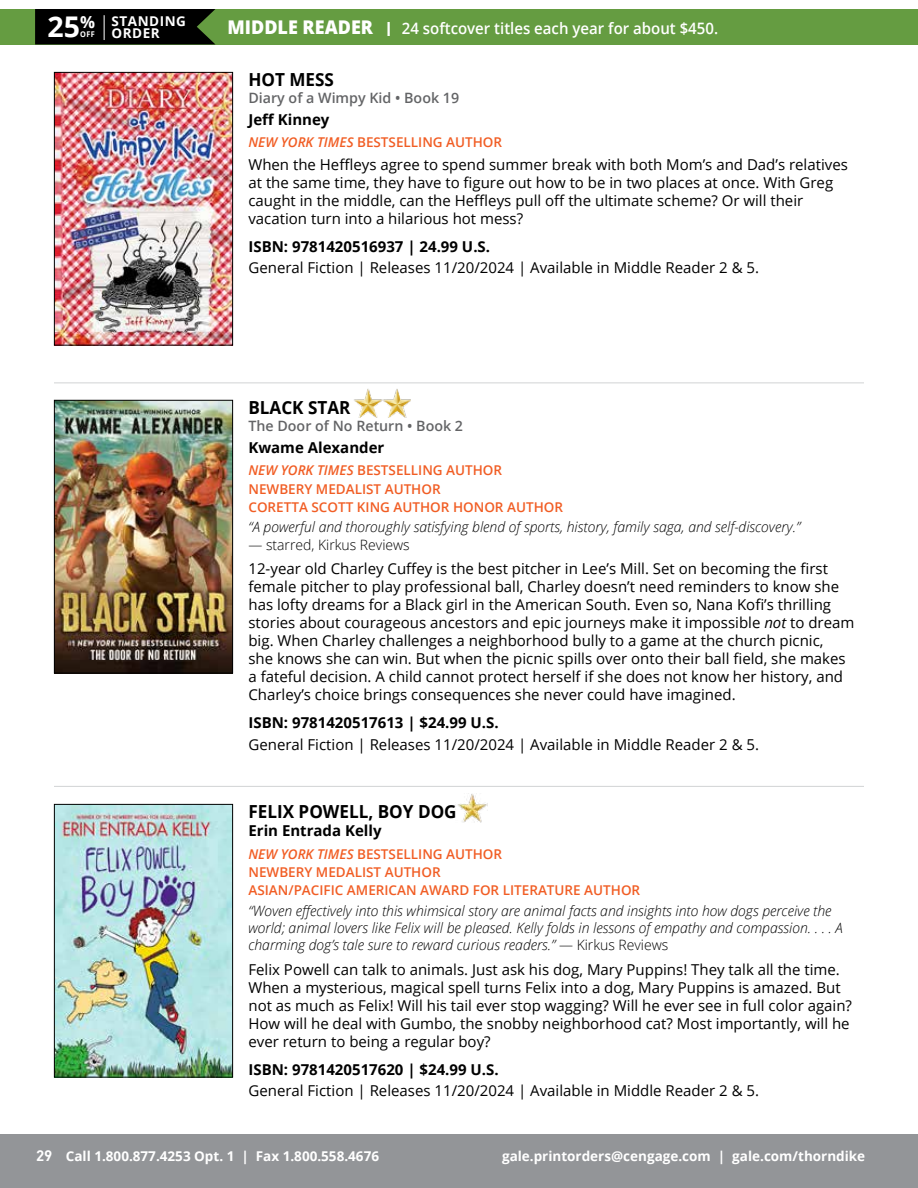
<style>
.page{position:relative;width:918px;height:1188px;background:#fff}
.page>*{position:absolute;margin:0;border:0;box-sizing:border-box;transform-origin:0 0}
.t1{font:700 28.5px "Open Sans";color:#fff}
.t2{font:700 18px "Open Sans";color:#000;scale:.95 1}
.t3{font:600 15.75px "Open Sans";color:#fff;scale:.95 1}
.t4{font:15px/18px "Open Sans";color:#000}
.t5{font:700 15px "Open Sans";color:#000}
.t6{font:italic 300 14.25px/17.2px "Open Sans";color:#000}
.t7{font:600 14.25px "Open Sans";color:#636466}
.t8{font:300 14.25px "Open Sans";color:#000}
.t9{font:600 13.5px/18.3px "Open Sans";color:#f15d24}
.t10{font:700 13.5px "Open Sans";color:#fff}
.t11{font:700 13.5px/12px "Open Sans";letter-spacing:.04em;color:#fff}
.s1{font-weight:800;font-size:18.9px}
.s2{font-size:19.5px}
.s3{font-size:7.8px}
.s4{font-style:italic}
.s5{font-style:normal}
.s6{font-family:"DIN Offc";font-size:15px}
</style>
<div class="page">
<div style="left:0;top:1134px;width:918px;height:54px;background:#939598"></div>
<div style="left:0;top:9px;width:918px;height:35px;background:#659c41"></div>
<div style="left:35px;top:9px;width:180px;height:35px;background:#000"></div>
<img style="left:56px;top:74px;width:175px;height:270px">
<div style="left:54px;top:72px;width:179px;height:274px;border:1px solid #000"></div>
<img style="left:56px;top:402px;width:175px;height:269px">
<div style="left:54px;top:400px;width:179px;height:273px;border:1px solid #000"></div>
<hr style="left:54px;top:786px;width:810px;height:1px;background:#d1d3d4">
<img style="left:56px;top:806px;width:175px;height:270px">
<div style="left:54px;top:804px;width:179px;height:274px;border:1px solid #000"></div>
<hr style="left:54px;top:382px;width:810px;height:1px;background:#d1d3d4">
<img style="left:457px;top:793px;width:30px;height:30px">
<img style="left:354px;top:389px;width:57px;height:29px">
<h1 class="t1" style="left:47px;top:7px;width:49px">25<sup>%</sup></h1>
<p class="t3" style="left:228px;top:18px;width:518px"><span class="s1">MIDDLE READER</span> <span class="s2">I</span> 24 softcover titles each year for about $450.</p>
<p class="t11" style="left:80px;top:14px;width:107px;text-indent:31px">STANDING<br><span class="s3">OFF</span> ORDER</p>
<p class="t2" style="left:248px;top:67px;width:92px">HOT MESS</p>
<p class="t7" style="left:248px;top:88px;width:212px">Diary of a Wimpy Kid • Book 19</p>
<p class="t5" style="left:248px;top:109px;width:82px">Jeff Kinney</p>
<p class="t9" style="left:248px;top:133px;width:255px"><span class="s4">NEW YORK TIMES</span> BESTSELLING AUTHOR</p>
<p class="t4" style="left:248px;top:155px;width:601px">When the Heffleys agree to spend summer break with both Mom’s and Dad’s relatives at the same time, they have to figure out how to be in two places at once. With Greg caught in the middle, can the Heffleys pull off the ultimate scheme? Or will their vacation turn into a hilarious hot mess?</p>
<p class="t5" style="left:248px;top:236px;width:243px">ISBN: 9781420516937 | 24.99 U.S.</p>
<p class="t4" style="left:248px;top:259px;width:512px">General Fiction | Releases 11/20/2024 | Available in Middle Reader 2 &amp; 5.</p>
<p class="t2" style="left:248px;top:394px;width:109px">BLACK STAR</p>
<p class="t7" style="left:248px;top:416px;width:216px">The Door of No Return • Book 2</p>
<p class="t5" style="left:248px;top:437px;width:137px">Kwame Alexander</p>
<p class="t9" style="left:248px;top:461px;width:316px"><span class="s4">NEW YORK TIMES</span> BESTSELLING AUTHOR<br>NEWBERY MEDALIST AUTHOR<br>CORETTA SCOTT KING AUTHOR HONOR AUTHOR</p>
<p class="t6" style="left:248px;top:518px;width:553px">“A powerful and thoroughly satisfying blend of sports, history, family saga, and self-discovery.”</p>
<p class="t8" style="left:248px;top:535px;width:163px">— starred, Kirkus Reviews</p>
<p class="t4" style="left:248px;top:559px;width:607px">12-year old Charley Cuffey is the best pitcher in Lee’s Mill. Set on becoming the first female pitcher to play professional ball, Charley doesn’t need reminders to know she has lofty dreams for a Black girl in the American South. Even so, Nana Kofi’s thrilling stories about courageous ancestors and epic journeys make it impossible <span class="s4">not</span> to dream big. When Charley challenges a neighborhood bully to a game at the church picnic,<br>she knows she can win. But when the picnic spills over onto their ball field, she makes a fateful decision. A child cannot protect herself if she does not know her history, and Charley’s choice brings consequences she never could have imagined.</p>
<p class="t5" style="left:248px;top:712px;width:252px">ISBN: 9781420517613 | $24.99 U.S.</p>
<p class="t4" style="left:248px;top:735px;width:512px">General Fiction | Releases 11/20/2024 | Available in Middle Reader 2 &amp; 5.</p>
<p class="t2" style="left:248px;top:799px;width:221px">FELIX POWELL, BOY DOG</p>
<p class="t5" style="left:248px;top:820px;width:135px">Erin Entrada Kelly</p>
<p class="t9" style="left:248px;top:844px;width:393px"><span class="s4">NEW YORK TIMES</span> BESTSELLING AUTHOR<br>NEWBERY MEDALIST AUTHOR<br>ASIAN/PACIFIC AMERICAN AWARD FOR LITERATURE AUTHOR</p>
<p class="t6" style="left:248px;top:901px;width:596px">“Woven effectively into this whimsical story are animal facts and insights into how dogs perceive the world; animal lovers like Felix will be pleased. Kelly folds in lessons of empathy and compassion. . . . A charming dog’s tale sure to reward curious readers.” <span class="s5">— Kirkus Reviews</span></p>
<p class="t4" style="left:248px;top:960px;width:605px">Felix Powell can talk to animals. Just ask his dog, Mary Puppins! They talk all the time.<br>When a mysterious, magical spell turns Felix into a dog, Mary Puppins is amazed. But not as much as Felix! Will his tail ever stop wagging? Will he ever see in full color again?<br>How will he deal with Gumbo, the snobby neighborhood cat? Most importantly, will he ever return to being a regular boy?</p>
<p class="t5" style="left:248px;top:1059px;width:252px">ISBN: 9781420517620 | $24.99 U.S.</p>
<p class="t4" style="left:248px;top:1081px;width:512px">General Fiction | Releases 11/20/2024 | Available in Middle Reader 2 &amp; 5.</p>
<p class="t10" style="left:36px;top:1146px;width:344px"><span class="s6">29</span> Call 1.800.877.4253 Opt. 1 | Fax 1.800.558.4676</p>
<p class="t10" style="left:502px;top:1146px;width:365px">gale.printorders@cengage.com | gale.com/thorndike</p>
</div>
